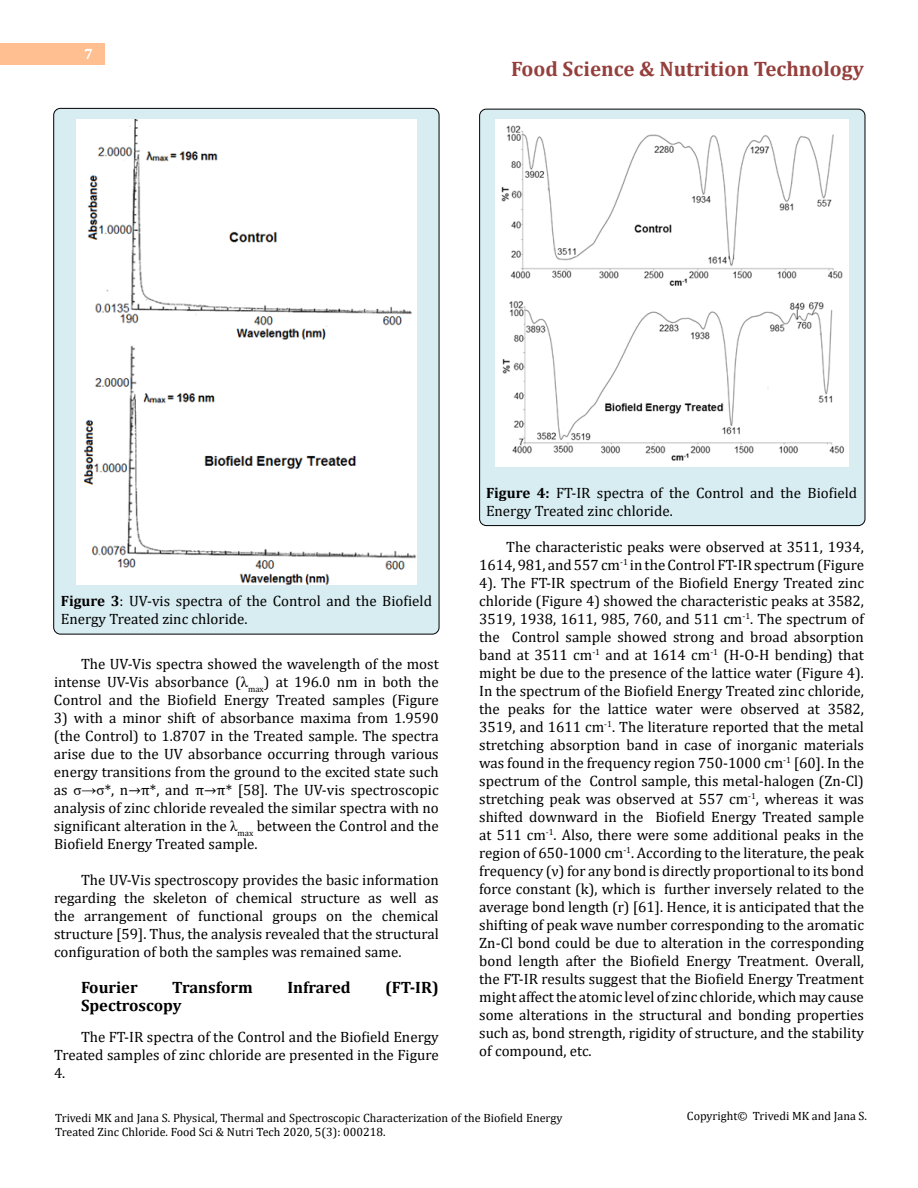
<style>
.page{position:relative;width:918px;height:1188px;background:#fff}
.page>*{position:absolute;margin:0;border:0;box-sizing:border-box;transform-origin:0 0}
.t1{font:700 21px "Cambria";color:#953f3c}
.t2{font:700 16.5px "Cambria";color:#000}
.t3{font:15px/18px "Cambria";color:#000;text-align:justify}
.t4{font:700 15px "Cambria";color:#fff}
.t5{font:12px/14.4px "Cambria";color:#000}
.s1{font-weight:700}
.s2{font-family:"Times New Roman"}
</style>
<div class="page">
<div style="left:0;top:43px;width:105px;height:21px;background:#ffbf91"></div>
<div style="left:480px;top:109px;width:385px;height:417px;background:#d8edf2;border-radius:7px"></div>
<div style="left:54px;top:108px;width:385px;height:526px;background:#d8edf2;border-radius:7px"></div>
<img style="left:77px;top:120px;width:339px;height:464px">
<img style="left:495px;top:120px;width:353px;height:346px">
<p class="t4" style="left:84px;top:44px;width:10px">7</p>
<h1 class="t1" style="left:511px;top:54px;width:354px">Food Science &amp; Nutrition Technology</h1>
<p class="t3" style="left:61px;top:591px;width:373px"><span class="s1">Figure 3</span>: UV-vis spectra of the Control and the Biofield<br>Energy Treated zinc chloride.</p>
<p class="t3" style="left:54px;top:654px;width:386px;text-indent:27px">The UV-Vis spectra showed the wavelength of the most intense UV-Vis absorbance (<span class="s2">λ</span><sub>max</sub>) at 196.0 nm in both the Control and the Biofield Energy Treated samples (Figure</p>
<p class="t3" style="left:54px;top:708px;width:386px">3) with a minor shift of absorbance maxima from 1.9590 (the Control) to 1.8707 in the Treated sample. The spectra arise due to the UV absorbance occurring through various energy transitions from the ground to the excited state such as <span class="s2">σ→σ</span>*, n→π*, and π→π* [58]. The UV-vis spectroscopic analysis of zinc chloride revealed the similar spectra with no significant alteration in the <span class="s2">λ</span><sub>max</sub> between the Control and the Biofield Energy Treated sample.</p>
<p class="t3" style="left:54px;top:870px;width:386px;text-indent:27px">The UV-Vis spectroscopy provides the basic information regarding the skeleton of chemical structure as well as the arrangement of functional groups on the chemical structure [59]. Thus, the analysis revealed that the structural configuration of both the samples was remained same.</p>
<p class="t2" style="left:81px;top:975px;width:58px">Fourier</p>
<p class="t2" style="left:172px;top:975px;width:82px">Transform</p>
<p class="t2" style="left:287px;top:975px;width:65px">Infrared</p>
<p class="t2" style="left:385px;top:975px;width:55px">(FT-IR)</p>
<p class="t2" style="left:81px;top:993px;width:102px">Spectroscopy</p>
<p class="t3" style="left:54px;top:1028px;width:386px;text-indent:27px">The FT-IR spectra of the Control and the Biofield Energy Treated samples of zinc chloride are presented in the Figure 4.</p>
<p class="t3" style="left:486px;top:483px;width:373px"><span class="s1">Figure 4:</span> FT-IR spectra of the Control and the Biofield<br>Energy Treated zinc chloride.</p>
<p class="t3" style="left:479px;top:537px;width:386px;text-indent:27px">The characteristic peaks were observed at 3511, 1934, 1614, 981, and 557 cm<sup>-1</sup> in the Control FT-IR spectrum (Figure 4). The FT-IR spectrum of the Biofield Energy Treated zinc chloride (Figure 4) showed the characteristic peaks at 3582, 3519, 1938, 1611, 985, 760, and 511 cm<sup>-1</sup>. The spectrum of the Control sample showed strong and broad absorption band at 3511 cm<sup>-1</sup> and at 1614 cm<sup>-1</sup> (H-O-H bending) that might be due to the presence of the lattice water (Figure 4).<br>In the spectrum of the Biofield Energy Treated zinc chloride, the peaks for the lattice water were observed at 3582, 3519, and 1611 cm<sup>-1</sup>. The literature reported that the metal stretching absorption band in case of inorganic materials was found in the frequency region 750-1000 cm<sup>-1</sup> [60]. In the spectrum of the Control sample, this metal-halogen (Zn-Cl) stretching peak was observed at 557 cm<sup>-1</sup>, whereas it was shifted downward in the Biofield Energy Treated sample at 511 cm<sup>-1</sup>. Also, there were some additional peaks in the region of 650-1000 cm<sup>-1</sup>. According to the literature, the peak frequency (ν) for any bond is directly proportional to its bond force constant (k), which is further inversely related to the average bond length (r) [61]. Hence, it is anticipated that the shifting of peak wave number corresponding to the aromatic Zn-Cl bond could be due to alteration in the corresponding bond length after the Biofield Energy Treatment. Overall, the FT-IR results suggest that the Biofield Energy Treatment might affect the atomic level of zinc chloride, which may cause some alterations in the structural and bonding properties such as, bond strength, rigidity of structure, and the stability of compound, etc.</p>
<p class="t5" style="left:55px;top:1111px;width:509px">Trivedi MK and Jana S. Physical, Thermal and Spectroscopic Characterization of the Biofield Energy<br>Treated Zinc Chloride. Food Sci &amp; Nutri Tech 2020, 5(3): 000218.</p>
<p class="t5" style="left:687px;top:1109px;width:182px">Copyright© Trivedi MK and Jana S.</p>
</div>
